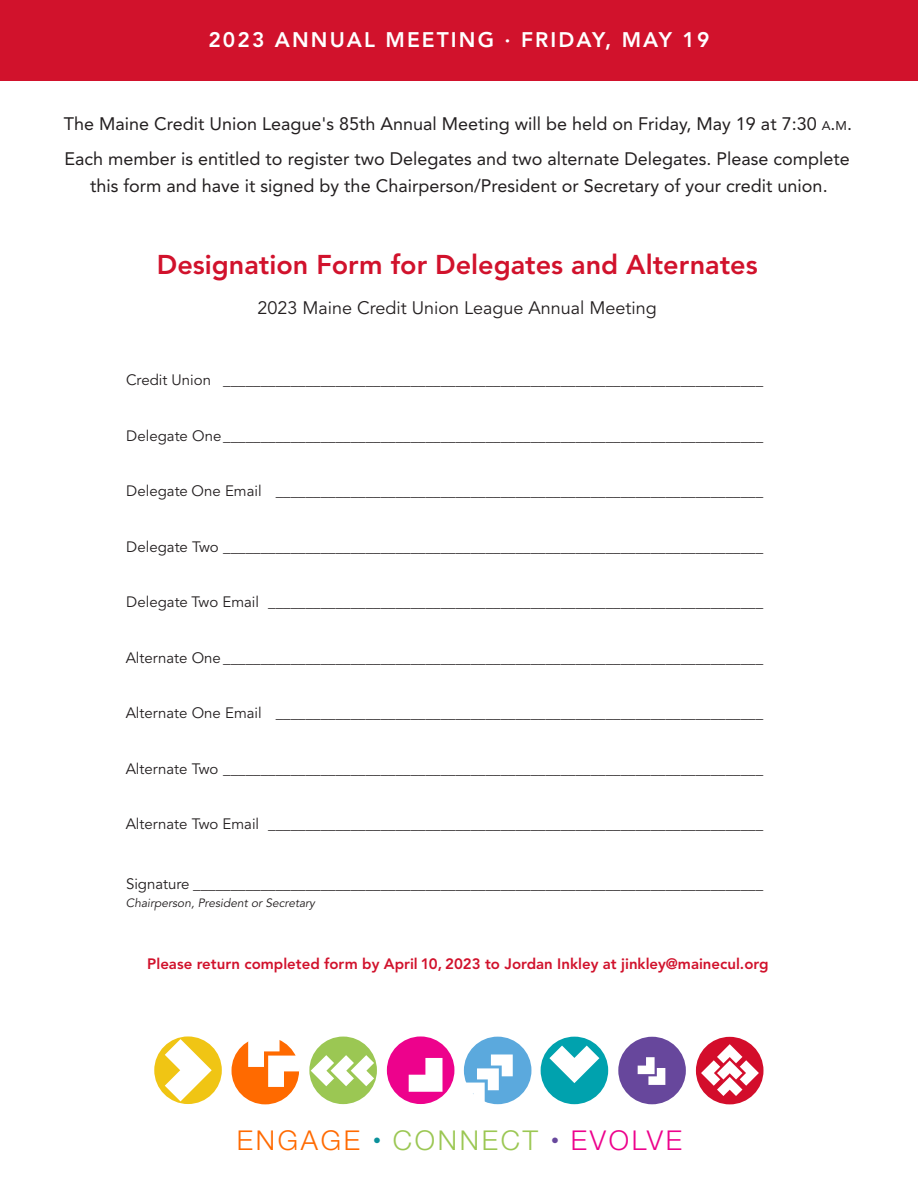
<style>
.page{position:relative;width:918px;height:1188px;background:#fff}
.page>*{position:absolute;margin:0;border:0;box-sizing:border-box;transform-origin:0 0}
.t1{font:300 27.3px "Helvetica Neue LT Std";letter-spacing:.1em;color:#9bc753}
.t2{font:800 27px "Avenir LT Std";color:#d1122c}
.t3{font:800 21px "Avenir LT Std";letter-spacing:.1em;color:#fff}
.t4{font:18px/27px "Avenir LT Std";color:#231f20;text-align:center}
.t5{font:18px "Avenir LT Std";color:#231f20}
.t6{font:15px "Avenir LT Std";color:#231f20}
.t7{font:800 15px "Avenir LT Std";color:#d1122c}
.t8{font:italic 12px "Avenir LT Std";color:#231f20}
.s1{font-size:12.6px}
.s2{font-style:inherit}
.s3{color:#ff6a00}
.s4{font-weight:100;font-size:15.75px;color:#0b919b}
.s5{font-weight:100;font-size:15.75px;color:#67479c}
.s6{color:#ed028c}
</style>
<div class="page">
<div style="left:0;top:0;width:918px;height:81px;background:#d1122c"></div>
<div style="left:464px;top:1037px;width:67px;height:67px;background:#5ba9dd;border-radius:50%"></div>
<svg style="left:463px;top:1055px;width:50px;height:49px"></svg>
<div style="left:541px;top:1037px;width:67px;height:67px;background:#00a2ae;border-radius:50%"></div>
<svg style="left:549px;top:1046px;width:50px;height:37px"></svg>
<div style="left:618px;top:1037px;width:68px;height:67px;background:#67479c;border-radius:50%"></div>
<svg style="left:638px;top:1057px;width:27px;height:28px"></svg>
<div style="left:696px;top:1037px;width:68px;height:67px;background:#d30d2b;border-radius:50%"></div>
<svg style="left:701px;top:1044px;width:58px;height:52px"></svg>
<div style="left:154px;top:1036px;width:68px;height:68px;background:#f0c514;border-radius:50%"></div>
<svg style="left:165px;top:1039px;width:47px;height:62px"></svg>
<div style="left:232px;top:1037px;width:67px;height:67px;background:#ff6a00;border-radius:50%"></div>
<svg style="left:248px;top:1037px;width:52px;height:50px"></svg>
<div style="left:309px;top:1037px;width:68px;height:67px;background:#9bc753;border-radius:50%"></div>
<div style="left:387px;top:1036px;width:67px;height:68px;background:#ed028c;border-radius:50%"></div>
<svg style="left:409px;top:1058px;width:34px;height:34px"></svg>
<svg style="left:311px;top:1055px;width:63px;height:31px"></svg>
<p class="t3" style="left:208px;top:27px;width:503px">2023 ANNUAL MEETING · FRIDAY, MAY 19</p>
<p class="t4" style="left:64px;top:111px;width:790px">The Maine Credit Union League's 85th Annual Meeting will be held on Friday, May 19 at 7:30 <span class="s1">a</span><span class="s2">.</span><span class="s1">m</span><span class="s2">.</span></p>
<p class="t4" style="left:65px;top:146px;width:787px">Each member is entitled to register two Delegates and two alternate Delegates. Please complete this form and have it signed by the Chairperson/President or Secretary of your credit union.</p>
<p class="t2" style="left:157px;top:249px;width:602px">Designation Form for Delegates and Alternates</p>
<p class="t5" style="left:257px;top:297px;width:401px">2023 Maine Credit Union League Annual Meeting</p>
<p class="t6" style="left:126px;top:371px;width:639px">Credit Union ________________________________________________________________________</p>
<p class="t6" style="left:126px;top:427px;width:638px">Delegate One________________________________________________________________________</p>
<p class="t6" style="left:126px;top:482px;width:638px">Delegate One Email _________________________________________________________________</p>
<p class="t6" style="left:126px;top:538px;width:638px">Delegate Two ________________________________________________________________________</p>
<p class="t6" style="left:126px;top:593px;width:638px">Delegate Two Email __________________________________________________________________</p>
<p class="t6" style="left:126px;top:649px;width:639px">Alternate One ________________________________________________________________________</p>
<p class="t6" style="left:126px;top:704px;width:639px">Alternate One Email _________________________________________________________________</p>
<p class="t6" style="left:126px;top:760px;width:639px">Alternate Two ________________________________________________________________________</p>
<p class="t6" style="left:126px;top:815px;width:639px">Alternate Two Email __________________________________________________________________</p>
<p class="t6" style="left:126px;top:875px;width:639px">Signature ____________________________________________________________________________</p>
<p class="t8" style="left:126px;top:896px;width:191px">Chairperson, President or Secretary</p>
<p class="t7" style="left:147px;top:955px;width:623px">Please return completed form by April 10, 2023 to Jordan Inkley at jinkley@mainecul.org</p>
<p class="t1" style="left:237px;top:1123px;width:446px"><span class="s3">ENGAGE</span> <span class="s4">•</span> CONNECT <span class="s5">•</span> <span class="s6">EVOLVE</span></p>
</div>
